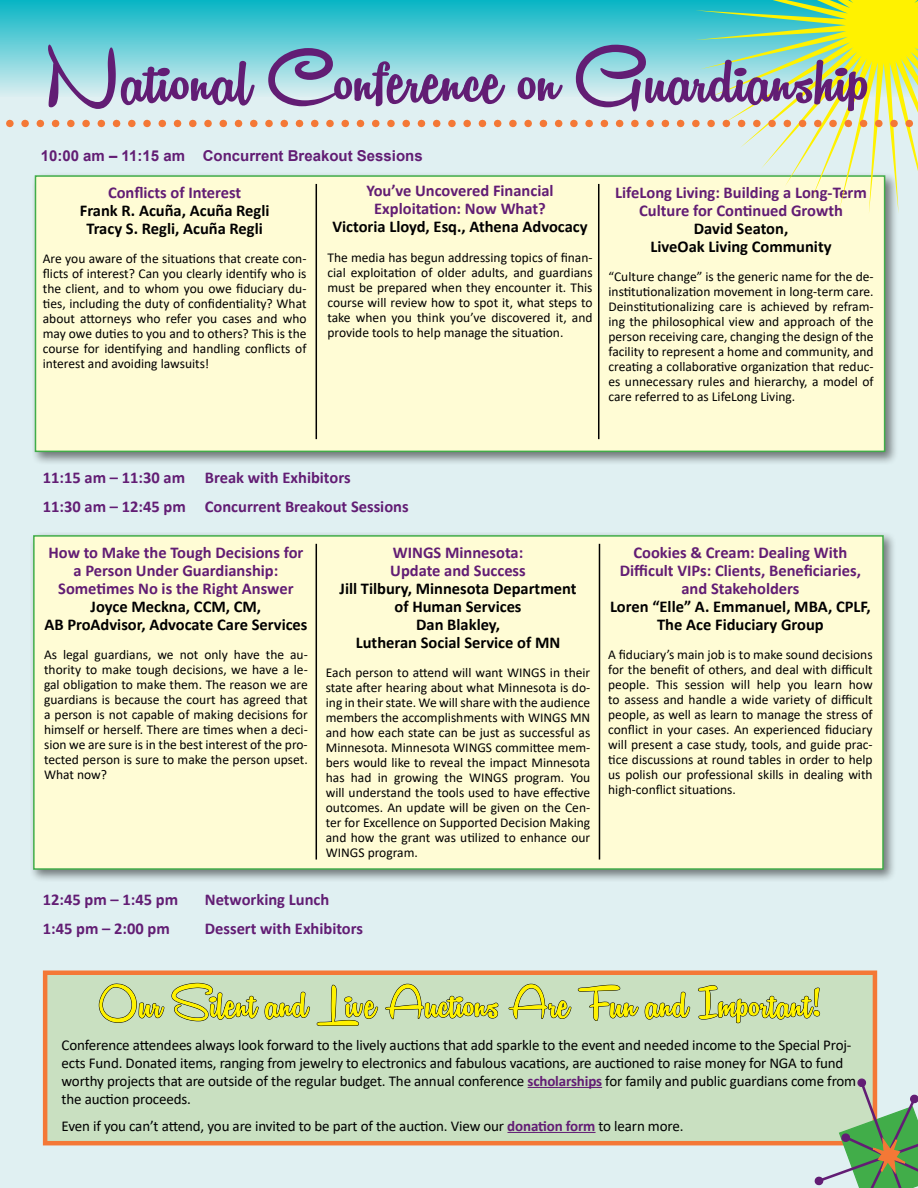
<style>
.page{position:relative;width:918px;height:1188px;background:#fff}
.page>*{position:absolute;margin:0;border:0;box-sizing:border-box;transform-origin:0 0}
.t1{font:88.5px "Remachine Script Personal Use";color:#621d74}
.t2{font:52.5px "Remachine Script Personal Use";color:#fff200}
.t3{font:700 16.5px/18px "Calibri";color:#621d74;text-align:center}
.t4{font:700 16.5px/18px "Calibri";color:#000;text-align:center}
.t5{font:15px/18px "Calibri";letter-spacing:-.01em;color:#000}
.t6{font:700 15px "Arial";color:#621d74}
.t7{font:13.5px/15px "Calibri";color:#000;text-align:justify}
.s1{font-weight:700;color:#621d74}
</style>
<div class="page">
<div style="left:0;top:1px;width:918px;height:1187px;background:#e0f0f2"></div>
<div style="left:32px;top:172px;width:867px;height:293px;background:#000;opacity:.5"></div>
<div style="left:35px;top:175px;width:850px;height:277px;background:#fffcd5;border:2px solid #41ad49"></div>
<hr style="left:316px;top:184px;width:1px;height:255px;background:#000">
<hr style="left:598px;top:184px;width:1px;height:255px;background:#000">
<div style="left:0;top:0;width:918px;height:97px;background:linear-gradient(to bottom,#08b5c4,#dbeef1)"></div>
<svg style="left:695px;top:0;width:223px;height:214px"></svg>
<svg style="left:6px;top:120px;width:912px;height:7px"></svg>
<div style="left:30px;top:532px;width:867px;height:351px;background:#000;opacity:.5"></div>
<div style="left:33px;top:535px;width:851px;height:335px;background:#fffcd5;border:2px solid #41ad49"></div>
<hr style="left:316px;top:544px;width:1px;height:316px;background:#000">
<hr style="left:599px;top:544px;width:1px;height:316px;background:#000">
<div style="left:43px;top:970px;width:834px;height:175px;background:#c9e0c1;border:4px solid #f47836"></div>
<svg style="left:99px;top:983px;width:66px;height:40px"></svg>
<svg style="left:171px;top:983px;width:139px;height:39px"></svg>
<svg style="left:316px;top:970px;width:62px;height:56px"></svg>
<svg style="left:385px;top:983px;width:113px;height:37px"></svg>
<svg style="left:508px;top:983px;width:64px;height:37px"></svg>
<svg style="left:578px;top:984px;width:61px;height:37px"></svg>
<svg style="left:645px;top:991px;width:45px;height:29px"></svg>
<svg style="left:698px;top:985px;width:122px;height:39px"></svg>
<hr style="left:528px;top:1087px;width:74px;height:1px;background:#621d74">
<hr style="left:507px;top:1132px;width:89px;height:1px;background:#621d74">
<svg style="left:814px;top:1079px;width:104px;height:109px"></svg>
<h1 class="t1" style="left:48px;top:27px;width:823px">National Conference on Guardianship</h1>
<p class="t6" style="left:41px;top:145px;width:384px">10:00 am – 11:15 am Concurrent Breakout Sessions</p>
<p class="t3" style="left:108px;top:183px;width:135px">Conflicts of Interest</p>
<p class="t4" style="left:80px;top:201px;width:191px">Frank R. Acuña, Acuña Regli<br>Tracy S. Regli, Acuña Regli</p>
<p class="t7" style="left:43px;top:251px;width:265px">Are you aware of the situations that create con&shy;flicts of interest? Can you clearly identify who is the client, and to whom you owe fiduciary du&shy;ties, including the duty of confidentiality? What about attorneys who refer you cases and who may owe duties to you and to others? This is the course for identifying and handling conflicts of interest and avoiding lawsuits!</p>
<p class="t3" style="left:366px;top:182px;width:189px">You’ve Uncovered Financial<br>Exploitation: Now What?</p>
<p class="t4" style="left:332px;top:218px;width:257px">Victoria Lloyd, Esq., Athena Advocacy</p>
<p class="t7" style="left:327px;top:249px;width:267px">The media has begun addressing topics of finan&shy;cial exploitation of older adults, and guardians must be prepared when they encounter it. This course will review how to spot it, what steps to take when you think you’ve discovered it, and provide tools to help manage the situation.</p>
<p class="t3" style="left:615px;top:183px;width:253px">LifeLong Living: Building a Long-Term<br>Culture for Continued Growth</p>
<p class="t4" style="left:651px;top:219px;width:183px">David Seaton,<br>LiveOak Living Community</p>
<p class="t7" style="left:608px;top:269px;width:267px">“Culture change” is the generic name for the de&shy;institutionalization movement in long-term care.<br>Deinstitutionalizing care is achieved by refram&shy;ing the philosophical view and approach of the person receiving care, changing the design of the facility to represent a home and community, and creating a collaborative organization that reduc&shy;es unnecessary rules and hierarchy, a model of care referred to as LifeLong Living.</p>
<p class="t3" style="left:43px;top:463px;width:367px;line-height:28.8px;text-align:left">11:15 am – 11:30 am Break with Exhibitors<br>11:30 am – 12:45 pm Concurrent Breakout Sessions</p>
<p class="t3" style="left:48px;top:543px;width:257px">How to Make the Tough Decisions for a Person Under Guardianship:<br>Sometimes No is the Right Answer</p>
<p class="t4" style="left:44px;top:597px;width:265px">Joyce Meckna, CCM, CM,<br>AB ProAdvisor, Advocate Care Services</p>
<p class="t7" style="left:44px;top:647px;width:265px">As legal guardians, we not only have the au&shy;thority to make tough decisions, we have a le&shy;gal obligation to make them. The reason we are guardians is because the court has agreed that a person is not capable of making decisions for himself or herself. There are times when a deci&shy;sion we are sure is in the best interest of the pro&shy;tected person is sure to make the person upset.<br>What now?</p>
<p class="t3" style="left:390px;top:543px;width:137px;text-align:left">WINGS Minnesota:<br>Update and Success</p>
<p class="t4" style="left:340px;top:579px;width:238px">Jill Tilbury, Minnesota Department of Human Services<br>Dan Blakley,<br>Lutheran Social Service of MN</p>
<p class="t7" style="left:326px;top:665px;width:266px">Each person to attend will want WINGS in their state after hearing about what Minnesota is do&shy;ing in their state. We will share with the audience members the accomplishments with WINGS MN and how each state can be just as successful as Minnesota. Minnesota WINGS committee mem&shy;bers would like to reveal the impact Minnesota has had in growing the WINGS program. You will understand the tools used to have effective outcomes. An update will be given on the Cen&shy;ter for Excellence on Supported Decision Making and how the grant was utilized to enhance our WINGS program.</p>
<p class="t3" style="left:43px;top:891px;width:137px">12:45 pm – 1:45 pm</p>
<p class="t3" style="left:205px;top:891px;width:126px">Networking Lunch</p>
<p class="t3" style="left:43px;top:919px;width:128px">1:45 pm – 2:00 pm</p>
<p class="t3" style="left:205px;top:919px;width:160px">Dessert with Exhibitors</p>
<p class="t3" style="left:620px;top:543px;width:243px">Cookies &amp; Cream: Dealing With<br>Difficult VIPs: Clients, Beneficiaries, and Stakeholders</p>
<p class="t4" style="left:610px;top:597px;width:262px">Loren “Elle” A. Emmanuel, MBA, CPLF,<br>The Ace Fiduciary Group</p>
<p class="t7" style="left:608px;top:647px;width:266px">A fiduciary’s main job is to make sound decisions for the benefit of others, and deal with difficult people. This session will help you learn how to assess and handle a wide variety of difficult people, as well as learn to manage the stress of conflict in your cases. An experienced fiduciary will present a case study, tools, and guide prac&shy;tice discussions at round tables in order to help us polish our professional skills in dealing with high-conflict situations.</p>
<h2 class="t2" style="left:99px;top:973px;width:722px">Our Silent and Live Auctions Are Fun and Important!</h2>
<p class="t5" style="left:62px;top:1035px;width:796px">Conference attendees always look forward to the lively auctions that add sparkle to the event and needed income to the Special Proj&shy;ects Fund. Donated items, ranging from jewelry to electronics and fabulous vacations, are auctioned to raise money for NGA to fund worthy projects that are outside of the regular budget. The annual conference <span class="s1">scholarships</span> for family and public guardians come from the auction proceeds.</p>
<p class="t5" style="left:62px;top:1116px;width:624px">Even if you can’t attend, you are invited to be part of the auction. View our <span class="s1">donation form</span> to learn more.</p>
</div>
